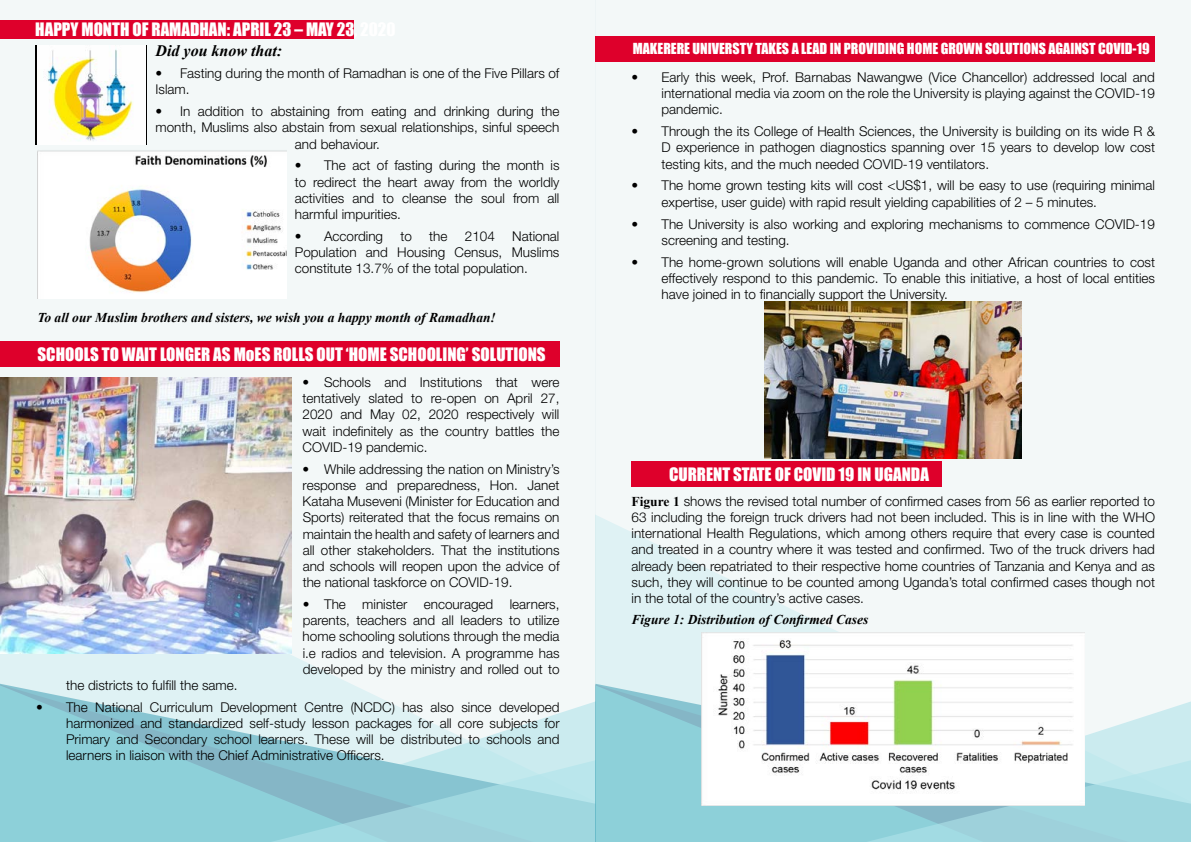
<style>
.page{position:relative;width:1191px;height:842px;background:#fff}
.page>*{position:absolute;margin:0;border:0;box-sizing:border-box;transform-origin:0 0}
.t1{font:17px "Impact";color:#fff}
.t2{font:italic 700 16px "Times New Roman";color:#000}
.t3{font:14px "Impact";color:#fff}
.t4{font:300 13.5px/16.2px "Helvetica Neue LT Std";color:#000;text-align:justify}
.t5{font:italic 700 13.5px "Times New Roman";color:#000}
.s1{font-family:"Times New Roman";font-weight:700}
</style>
<div class="page">
<div style="left:0;top:0;width:595px;height:842px;background:#f3f8f8"></div>
<svg style="left:0;top:511px;width:350px;height:173px;fill:#dff2f4"></svg>
<svg style="left:534px;top:702px;width:61px;height:56px;fill:#cbebef"></svg>
<svg style="left:0;top:684px;width:534px;height:74px"></svg>
<svg style="left:0;top:685px;width:388px;height:157px;background:#a7d8df"></svg>
<svg style="left:189px;top:758px;width:406px;height:84px;background:#98cfd9"></svg>
<div style="left:595px;top:0;width:596px;height:842px;background:#f3f8f8"></div>
<svg style="left:595px;top:514px;width:490px;height:170px"></svg>
<svg style="left:1129px;top:701px;width:62px;height:57px;fill:#cbebef"></svg>
<svg style="left:595px;top:684px;width:534px;height:74px"></svg>
<svg style="left:595px;top:685px;width:189px;height:157px;background:#90d0d9"></svg>
<svg style="left:784px;top:758px;width:407px;height:84px;background:#9fd5de"></svg>
<div style="left:0;top:20px;width:353px;height:18px;background:#de002b"></div>
<div style="left:0;top:341px;width:559px;height:25px;background:#de002b"></div>
<div style="left:35px;top:45px;width:112px;height:100px;background:linear-gradient(to bottom,#fefefe,#fefefe)"></div>
<img style="left:37px;top:45px;width:108px;height:100px">
<img style="left:37px;top:150px;width:249px;height:149px">
<img style="left:0;top:377px;width:291px;height:276px">
<div style="left:595px;top:37px;width:560px;height:25px;background:#de002b"></div>
<div style="left:631px;top:461px;width:311px;height:25px;background:#de002b"></div>
<img style="left:702px;top:632px;width:382px;height:174px">
<img style="left:765px;top:302px;width:256px;height:156px">
<p class="t1" style="left:35px;top:16px;width:362px">HAPPY MONTH OF RAMADHAN: APRIL 23 – MAY 23, 2020</p>
<p class="t2" style="left:156px;top:40px;width:128px">Did you know that:</p>
<p class="t4" style="left:155px;top:65px;width:405px">• Fasting during the month of Ramadhan is one of the Five Pillars of<br>Islam.</p>
<p class="t4" style="left:155px;top:103px;width:405px">• In addition to abstaining from eating and drinking during the</p>
<p class="t4" style="left:156px;top:119px;width:405px">month, Muslims also abstain from sexual relationships, sinful speech</p>
<p class="t4" style="left:295px;top:135px;width:87px">and behaviour.</p>
<p class="t4" style="left:295px;top:157px;width:266px">• The act of fasting during the month is to redirect the heart away from the worldly activities and to cleanse the soul from all harmful impurities.</p>
<p class="t4" style="left:295px;top:228px;width:90px">• According</p>
<p class="t4" style="left:400px;top:228px;width:13px">to</p>
<p class="t4" style="left:429px;top:228px;width:20px">the</p>
<p class="t4" style="left:465px;top:228px;width:32px">2104</p>
<p class="t4" style="left:295px;top:228px;width:266px;text-indent:217px">National Population and Housing Census, Muslims constitute 13.7% of the total population.</p>
<p class="t5" style="left:37px;top:308px;width:460px">To all our Muslim brothers and sisters, we wish you a happy month of Ramadhan!</p>
<p class="t1" style="left:37px;top:341px;width:509px">SCHOOLS TO WAIT LONGER AS MoES ROLLS OUT ‘HOME SCHOOLING’ SOLUTIONS</p>
<p class="t4" style="left:303px;top:374px;width:258px">• Schools and Institutions that were tentatively slated to re-open on April 27, 2020 and May 02, 2020 respectively will wait indefinitely as the country battles the COVID-19 pandemic.</p>
<p class="t4" style="left:303px;top:460px;width:258px">• While addressing the nation on Ministry’s response and preparedness, Hon. Janet Kataha Museveni (Minister for Education and Sports) reiterated that the focus remains on maintain the health and safety of learners and all other stakeholders. That the institutions and schools will reopen upon the advice of the national taskforce on COVID-19.</p>
<p class="t4" style="left:303px;top:596px;width:258px">• The minister encouraged learners, parents, teachers and all leaders to utilize home schooling solutions through the media i.e radios and television. A programme has developed by the ministry and rolled out to</p>
<p class="t4" style="left:66px;top:677px;width:173px">the districts to fulfill the same.</p>
<p class="t4" style="left:66px;top:699px;width:495px;text-indent:-30px">• The National Curriculum Development Centre (NCDC) has also since developed harmonized and standardized self-study lesson packages for all core subjects for Primary and Secondary school learners. These will be distributed to schools and learners in liaison with the Chief Administrative Officers.</p>
<p class="t3" style="left:633px;top:38px;width:518px">MAKERERE UNIVERSTY TAKES A LEAD IN PROVIDING HOME GROWN SOLUTIONS AGAINST COVID-19</p>
<p class="t4" style="left:661px;top:69px;width:495px;text-indent:-30px">• Early this week, Prof. Barnabas Nawangwe (Vice Chancellor) addressed local and international media via zoom on the role the University is playing against the COVID-19 pandemic.</p>
<p class="t4" style="left:661px;top:123px;width:495px;text-indent:-30px">• Through the its College of Health Sciences, the University is building on its wide R &amp; D experience in pathogen diagnostics spanning over 15 years to develop low cost testing kits, and the much needed COVID-19 ventilators.</p>
<p class="t4" style="left:661px;top:177px;width:495px;text-indent:-30px">• The home grown testing kits will cost &lt;US$1, will be easy to use (requiring minimal expertise, user guide) with rapid result yielding capabilities of 2 – 5 minutes.</p>
<p class="t4" style="left:661px;top:215px;width:495px;text-indent:-30px">• The University is also working and exploring mechanisms to commence COVID-19 screening and testing.</p>
<p class="t4" style="left:661px;top:253px;width:495px;text-indent:-30px">• The home-grown solutions will enable Uganda and other African countries to cost effectively respond to this pandemic. To enable this initiative, a host of local entities have joined in to financially support the University.</p>
<p class="t1" style="left:669px;top:461px;width:261px">CURRENT STATE OF COVID 19 IN UGANDA</p>
<p class="t4" style="left:631px;top:493px;width:525px"><span class="s1">Figure 1</span> shows the revised total number of confirmed cases from 56 as earlier reported to 63 including the foreign truck drivers had not been included. This is in line with the WHO international Health Regulations, which among others require that every case is counted and treated in a country where it was tested and confirmed. Two of the truck drivers had already been repatriated to their respective home countries of Tanzania and Kenya and as such, they will continue to be counted among Uganda’s total confirmed cases though not in the total of the country’s active cases.</p>
<p class="t5" style="left:631px;top:610px;width:238px">Figure 1: Distribution of Confirmed Cases</p>
</div>
